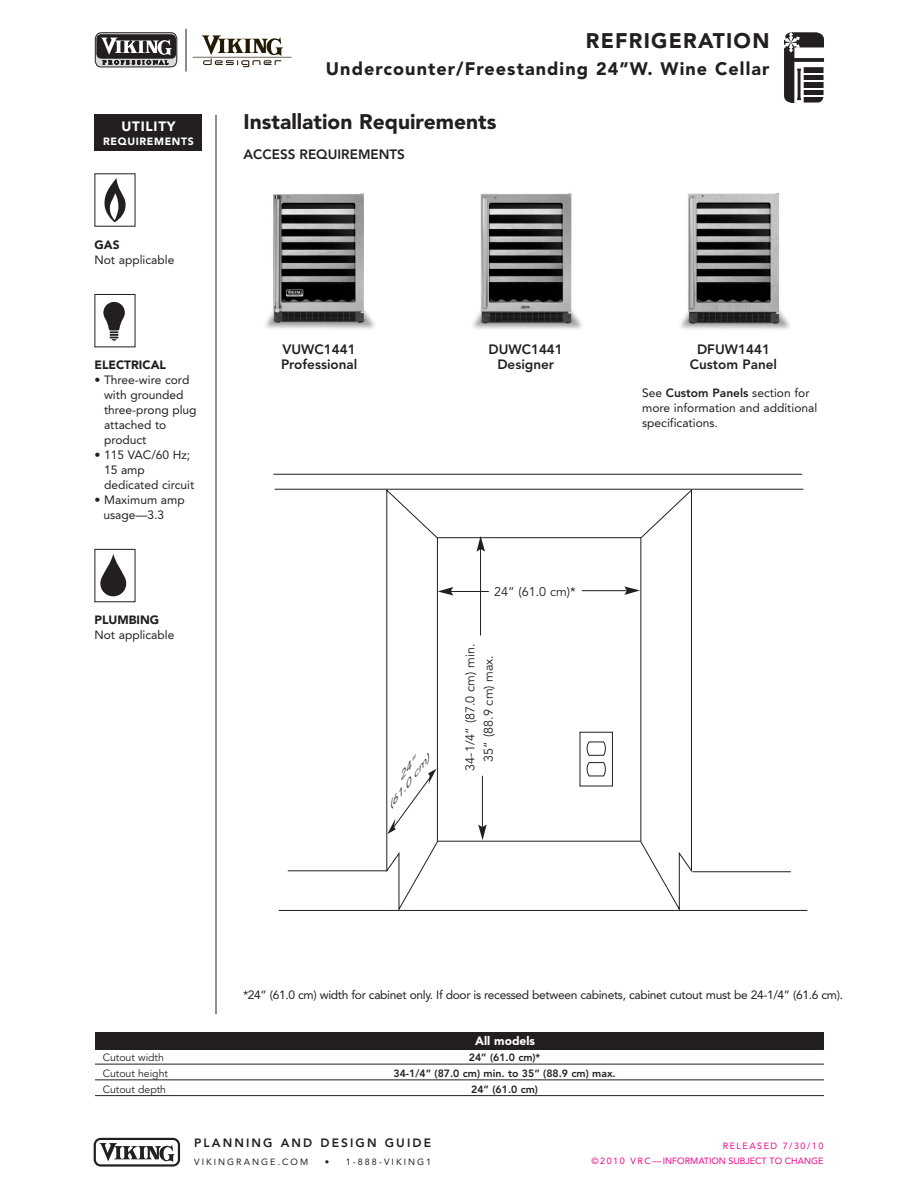
<style>
.page{position:relative;width:918px;height:1188px;background:#fff}
.page>*{position:absolute;margin:0;border:0;box-sizing:border-box;transform-origin:0 0}
.t1{font:900 21px "Avenir";color:#231f20}
.t2{font:900 21px "Avenir";letter-spacing:.06em;color:#231f20}
.t3{font:900 18px "Avenir";letter-spacing:.06em;color:#231f20}
.t4{font:800 13.5px/15px "Avenir";color:#231f20;text-align:center}
.t5{font:900 13.5px "Avenir";letter-spacing:.06em;color:#fff}
.t6{font:12.6px/18.3px "Avenir";color:#231f20;text-align:center}
.t7{font:12px/15px "Avenir";color:#231f20}
.t8{font:12px "Avenir";letter-spacing:-.03em;color:#231f20}
.t9{font:800 12px "Avenir";letter-spacing:.175em;color:#231f20}
.t10{font:900 12px "Avenir";color:#231f20}
.t11{font:900 12px "Avenir";color:#fff}
.t12{font:800 10.5px "Avenir";color:#231f20}
.t13{font:10.5px "Avenir";color:#231f20}
.t14{font:900 10.5px "Avenir";letter-spacing:.06em;color:#fff}
.t15{font:9px/15px "Avenir";color:#ed028c;text-align:right}
.t16{font:9px "Avenir";letter-spacing:.23em;color:#231f20}
.t17{font:italic 7.8px/9.3px "Avenir";color:#231f20;scale:1.95 1}
.s1{font-weight:800}
</style>
<div class="page">
<hr style="left:216px;top:115px;width:1px;height:899px;background:#231f20">
<hr style="left:185px;top:29px;width:2px;height:43px;background:#6c6d70">
<svg style="left:193px;top:35px;width:99px;height:32px"></svg>
<svg style="left:95px;top:32px;width:83px;height:36px"></svg>
<svg style="left:784px;top:32px;width:40px;height:71px"></svg>
<hr style="left:803px;top:95px;width:22px;height:2px;background:#fff">
<svg style="left:94px;top:1138px;width:86px;height:29px"></svg>
<div style="left:94px;top:115px;width:108px;height:36px;background:#231f20"></div>
<svg style="left:103px;top:302px;width:22px;height:39px"></svg>
<svg style="left:100px;top:554px;width:26px;height:42px"></svg>
<div style="left:94px;top:549px;width:41px;height:53px;border:1px solid #231f20"></div>
<svg style="left:105px;top:178px;width:21px;height:44px"></svg>
<hr style="left:273px;top:474px;width:529px;height:1px;background:#231f20">
<hr style="left:275px;top:489px;width:528px;height:1px;background:#231f20">
<hr style="left:279px;top:910px;width:528px;height:1px;background:#231f20">
<svg style="left:453px;top:537px;width:171px;height:305px"></svg>
<hr style="left:692px;top:871px;width:99px;height:1px;background:#231f20">
<hr style="left:288px;top:871px;width:98px;height:1px;background:#231f20">
<div style="left:459px;top:635px;width:21px;height:144px;background:#fff"></div>
<svg style="left:477px;top:536px;width:8px;height:16px"></svg>
<svg style="left:478px;top:824px;width:9px;height:16px"></svg>
<hr style="left:480px;top:541px;width:1px;height:94px;background:#231f20">
<hr style="left:482px;top:776px;width:1px;height:61px;background:#231f20">
<svg style="left:386px;top:489px;width:67px;height:421px"></svg>
<svg style="left:624px;top:489px;width:68px;height:421px"></svg>
<hr style="left:442px;top:591px;width:47px;height:1px;background:#231f20">
<hr style="left:582px;top:590px;width:52px;height:1px;background:#231f20">
<div style="left:580px;top:732px;width:32px;height:54px;background:#fff"></div>
<div style="left:580px;top:732px;width:33px;height:54px;border:1px solid #231f20"></div>
<svg style="left:587px;top:742px;width:19px;height:14px"></svg>
<svg style="left:587px;top:763px;width:19px;height:13px"></svg>
<div style="left:95px;top:1032px;width:729px;height:18px;background:#231f20"></div>
<hr style="left:95px;top:1064px;width:729px;height:1px;background:#231f20">
<hr style="left:95px;top:1080px;width:729px;height:1px;background:#231f20">
<hr style="left:95px;top:1095px;width:729px;height:1px;background:#231f20">
<img style="left:265px;top:193px;width:110px;height:136px">
<img style="left:473px;top:193px;width:109px;height:136px">
<img style="left:680px;top:193px;width:110px;height:137px">
<p class="t5" style="left:121px;top:121px;width:56px">UTILITY</p>
<p class="t14" style="left:103px;top:137px;width:92px">REQUIREMENTS</p>
<p class="t10" style="left:94px;top:240px;width:27px">GAS</p>
<p class="t7" style="left:94px;top:253px;width:81px">Not applicable</p>
<p class="t10" style="left:94px;top:360px;width:73px">ELECTRICAL</p>
<p class="t7" style="left:104px;top:373px;width:94px;text-indent:-10px">• Three-wire cord with grounded three-prong plug attached to product</p>
<p class="t7" style="left:104px;top:448px;width:92px;text-indent:-10px">• 115 VAC/60 Hz;<br>15 amp dedicated circuit</p>
<p class="t7" style="left:103px;top:493px;width:83px;text-indent:-9px">• Maximum amp usage—3.3</p>
<p class="t10" style="left:94px;top:615px;width:66px">PLUMBING</p>
<p class="t7" style="left:94px;top:628px;width:81px">Not applicable</p>
<h1 class="t2" style="left:586px;top:32px;width:185px">REFRIGERATION</h1>
<h2 class="t3" style="left:326px;top:62px;width:445px">Undercounter/Freestanding 24”W. Wine Cellar</h2>
<h1 class="t1" style="left:244px;top:113px;width:254px">Installation Requirements</h1>
<p class="t4" style="left:244px;top:148px;width:163px">ACCESS REQUIREMENTS</p>
<p class="t4" style="left:281px;top:343px;width:78px;text-align:left">VUWC1441<br>Professional</p>
<p class="t4" style="left:690px;top:343px;width:89px">DFUW1441<br>Custom Panel</p>
<p class="t4" style="left:489px;top:343px;width:76px">DUWC1441<br>Designer</p>
<p class="t17" style="left:378px;top:800px;width:34px;text-indent:29px;rotate:-52deg">24” (61.0 cm)</p>
<p class="t6" style="left:494px;top:583px;width:83px">24” (61.0 cm)*</p>
<p class="t6" style="left:462px;top:771px;width:129px;rotate:-90deg">34-1/4” (87.0 cm) min.<br>35” (88.9 cm) max.</p>
<p class="t7" style="left:642px;top:387px;width:177px">See <span class="s1">Custom Panels</span> section for more information and additional specifications.</p>
<p class="t8" style="left:243px;top:990px;width:602px">*24” (61.0 cm) width for cabinet only. If door is recessed between cabinets, cabinet cutout must be 24-1/4” (61.6 cm).</p>
<p class="t11" style="left:475px;top:1036px;width:61px">All models</p>
<p class="t13" style="left:103px;top:1053px;width:63px">Cutout width</p>
<p class="t12" style="left:469px;top:1053px;width:73px">24” (61.0 cm)*</p>
<p class="t13" style="left:103px;top:1069px;width:67px">Cutout height</p>
<p class="t12" style="left:394px;top:1069px;width:224px">34-1/4” (87.0 cm) min. to 35” (88.9 cm) max.</p>
<p class="t13" style="left:103px;top:1085px;width:65px">Cutout depth</p>
<p class="t12" style="left:471px;top:1085px;width:68px">24” (61.0 cm)</p>
<p class="t9" style="left:194px;top:1138px;width:238px">PLANNING AND DESIGN GUIDE</p>
<p class="t16" style="left:194px;top:1158px;width:116px">VIKINGRANGE.COM</p>
<p class="t16" style="left:325px;top:1158px;width:108px">• 1-888-VIKING1</p>
<p class="t15" style="left:592px;top:1139px;width:233px">RELEASED 7/30/10<br>© 2 0 1 0 V R C — INFORMATION SUBJECT TO CHANGE</p>
</div>
